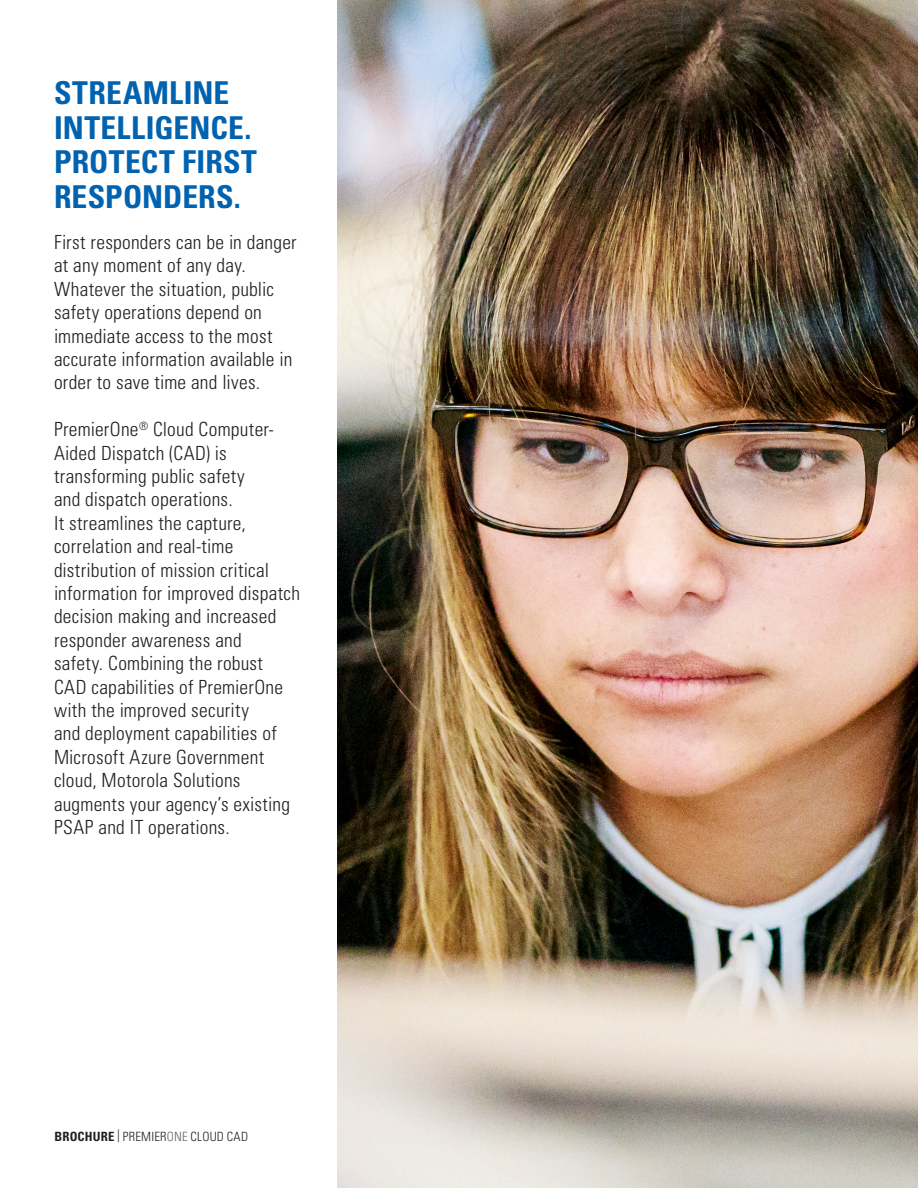
<style>
.page{position:relative;width:918px;height:1188px;background:#fff}
.page>*{position:absolute;margin:0;border:0;box-sizing:border-box;transform-origin:0 0}
.Body_Text{font:700 condensed 31.5px/34.8px "Univers";letter-spacing:.005em;color:#0162b0}
.Body_Text-2{font:300 condensed 19.5px/23.4px "Univers";letter-spacing:.015em;color:#231f20}
.t1{font:300 condensed 12.75px "Univers";letter-spacing:.015em;color:#231f20}
.s1{font-weight:700}
.s2{color:#636366}
</style>
<div class="page">
<img style="left:338px;top:0;width:580px;height:1188px">
<p class="Body_Text" style="left:54px;top:75px;width:205px">STREAMLINE<br>INTELLIGENCE.<br>PROTECT FIRST<br>RESPONDERS.</p>
<p class="Body_Text-2" style="left:54px;top:230px;width:244px">First responders can be in danger at any moment of any day.<br>Whatever the situation, public safety operations depend on immediate access to the most accurate information available in order to save time and lives.</p>
<p class="Body_Text-2" style="left:54px;top:418px;width:248px">PremierOne<sup>®</sup> Cloud Computer-<br>Aided Dispatch (CAD) is transforming public safety<br>and dispatch operations.<br>It streamlines the capture, correlation and real-time distribution of mission critical information for improved dispatch decision making and increased responder awareness and<br>safety. Combining the robust<br>CAD capabilities of PremierOne with the improved security<br>and deployment capabilities of<br>Microsoft Azure Government cloud, Motorola Solutions augments your agency’s existing<br>PSAP and IT operations.</p>
<p class="t1" style="left:55px;top:1129px;width:195px"><span class="s1">BROCHURE</span> | PREMIER<span class="s2">ONE</span> CLOUD CAD</p>
</div>
